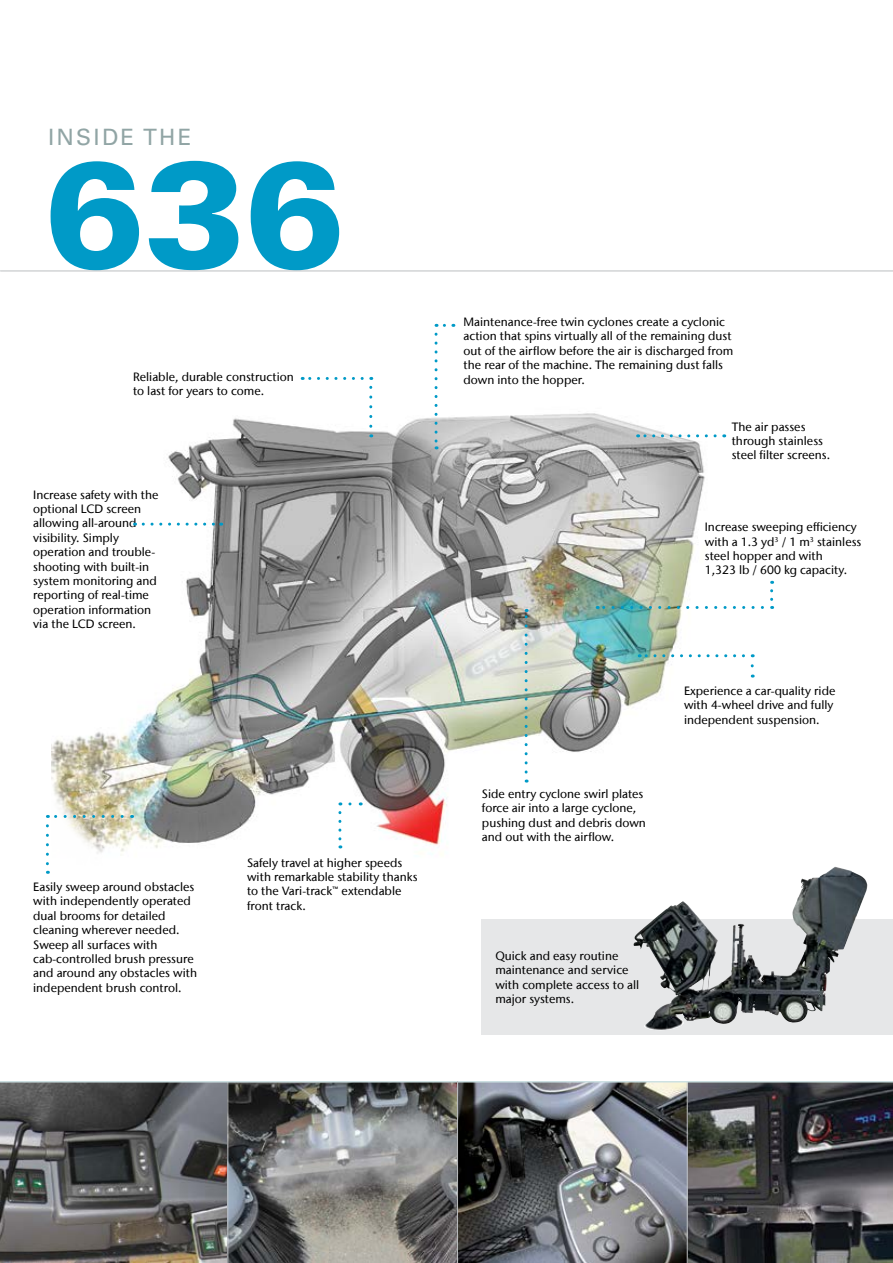
<style>
.page{position:relative;width:893px;height:1263px;background:#fff}
.page>*{position:absolute;margin:0;border:0;box-sizing:border-box;transform-origin:0 0}
.t1{font:900 150px "Univers";color:#009ac7}
.t2{font:22.5px "Univers";letter-spacing:.1em;color:#91a5a5}
.t3{font:500 12px/14.4px "Stone Sans IIITC Com";color:#000}
</style>
<div class="page">
<img style="left:0;top:1082px;width:893px;height:181px">
<hr style="left:227px;top:1081px;width:1px;height:182px;background:#bcbec0">
<hr style="left:687px;top:1081px;width:1px;height:182px;background:#bcbec0">
<img style="left:133px;top:376px;width:576px;height:479px">
<svg style="left:638px;top:434px;width:77px;height:3px"></svg>
<svg style="left:751px;top:654px;width:3px;height:12px"></svg>
<svg style="left:639px;top:654px;width:104px;height:3px"></svg>
<svg style="left:770px;top:591px;width:3px;height:18px"></svg>
<svg style="left:597px;top:606px;width:165px;height:3px"></svg>
<svg style="left:369px;top:377px;width:3px;height:49px"></svg>
<svg style="left:302px;top:377px;width:60px;height:3px"></svg>
<svg style="left:143px;top:523px;width:79px;height:3px"></svg>
<svg style="left:525px;top:609px;width:3px;height:163px"></svg>
<svg style="left:436px;top:324px;width:8px;height:3px"></svg>
<svg style="left:435px;top:334px;width:3px;height:115px"></svg>
<svg style="left:340px;top:802px;width:10px;height:3px"></svg>
<svg style="left:338px;top:812px;width:3px;height:36px"></svg>
<svg style="left:46px;top:727px;width:87px;height:147px"></svg>
<svg style="left:482px;top:919px;width:411px;height:115px;fill:#e6e7e8"></svg>
<img style="left:771px;top:867px;width:64px;height:108px">
<hr style="left:0;top:1081px;width:893px;height:1px;background:#cde1e3">
<hr style="left:457px;top:1081px;width:1px;height:182px;background:#bcbec0">
<hr style="left:0;top:271px;width:893px;height:1px;background:#bcbec0">
<h2 class="t2" style="left:48px;top:124px;width:145px">INSIDE THE</h2>
<h1 class="t1" style="left:45px;top:120px;width:302px">636</h1>
<p class="t3" style="left:133px;top:369px;width:162px">Reliable, durable construction to last for years to come.</p>
<p class="t3" style="left:33px;top:487px;width:127px">Increase safety with the optional LCD screen allowing all-around visibility. Simply operation and trouble&shy;shooting with built-in system monitoring and reporting of real-time operation information via the LCD screen.</p>
<p class="t3" style="left:33px;top:879px;width:165px">Easily sweep around obstacles with independently operated dual brooms for detailed cleaning wherever needed.<br>Sweep all surfaces with cab-controlled brush pressure and around any obstacles with independent brush control.</p>
<p class="t3" style="left:247px;top:855px;width:172px">Safely travel at higher speeds with remarkable stability thanks to the Vari-track™ extendable front track.</p>
<p class="t3" style="left:464px;top:314px;width:271px">Maintenance-free twin cyclones create a cyclonic action that spins virtually all of the remaining dust out of the airflow before the air is discharged from the rear of the machine. The remaining dust falls down into the hopper.</p>
<p class="t3" style="left:732px;top:419px;width:100px">The air passes through stainless steel filter screens.</p>
<p class="t3" style="left:705px;top:520px;width:158px">Increase sweeping efficiency with a 1.3 yd<sup>3</sup> / 1 m<sup>3</sup> stainless steel hopper and with<br>1,323 lb / 600 kg capacity.</p>
<p class="t3" style="left:482px;top:786px;width:165px">Side entry cyclone swirl plates force air into a large cyclone, pushing dust and debris down and out with the airflow.</p>
<p class="t3" style="left:684px;top:683px;width:153px">Experience a car-quality ride with 4-wheel drive and fully independent suspension.</p>
<p class="t3" style="left:495px;top:948px;width:145px">Quick and easy routine maintenance and service with complete access to all major systems.</p>
</div>
